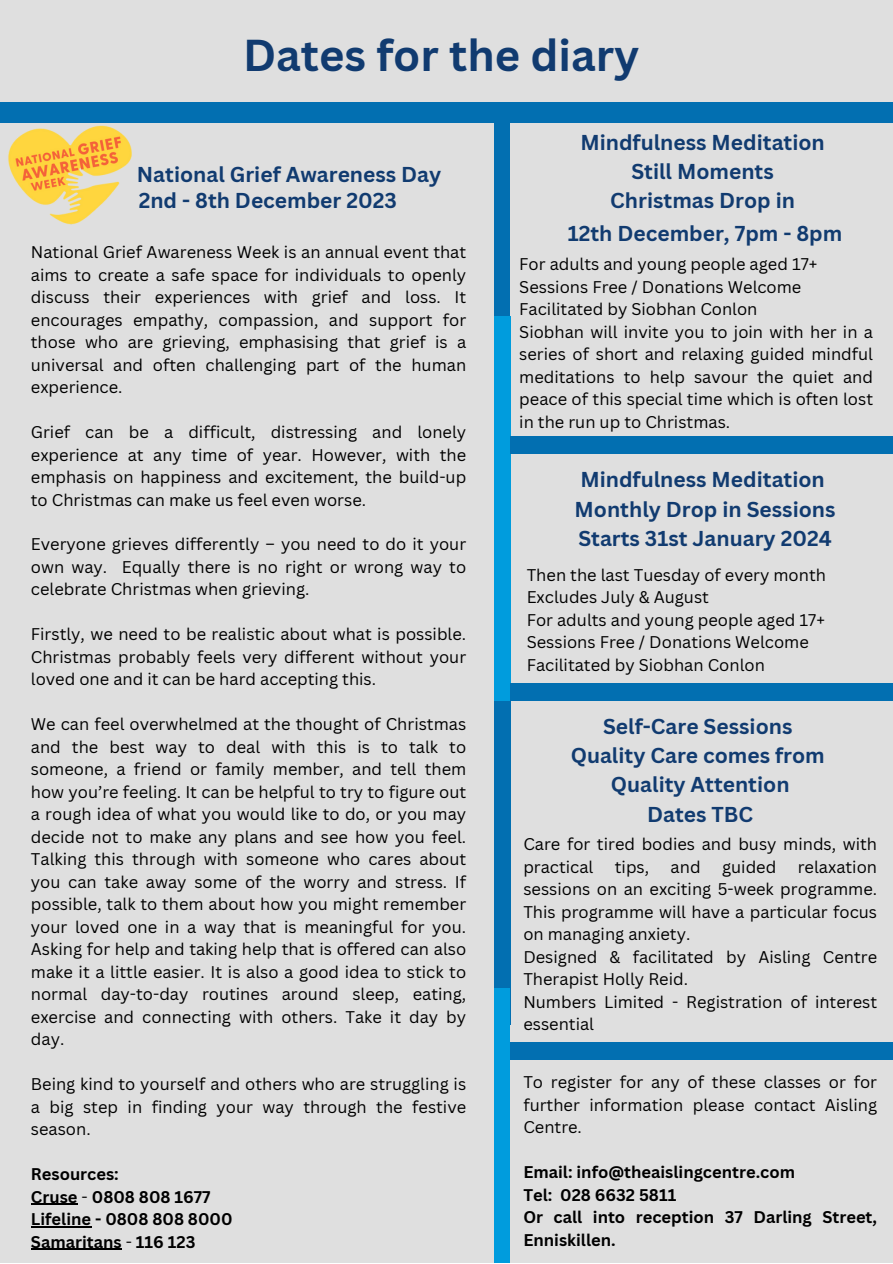
<style>
.page{position:relative;width:893px;height:1264px;background:#fff}
.page>*{position:absolute;margin:0;border:0;box-sizing:border-box;transform-origin:0 0}
.t1{font:700 43.5px "Canva Sans";color:#113b70}
.t2{font:700 21px "Canva Sans";color:#113b70}
.t3{font:16.5px/22.5px "Canva Sans";color:#000;text-align:justify}
.t4{font:700 16.5px/22.5px "Canva Sans";color:#000}
.s1{font-weight:400}
</style>
<div class="page">
<div style="left:0;top:0;width:892px;height:1262px;background:#dfdfdf"></div>
<img style="left:0;top:122px;width:173px;height:103px">
<hr style="left:31px;top:1203px;width:46px;height:1px;background:#000">
<hr style="left:31px;top:1226px;width:60px;height:1px;background:#000">
<hr style="left:31px;top:1248px;width:91px;height:1px;background:#000">
<div style="left:494px;top:112px;width:16px;height:204px;background:#026fb1"></div>
<div style="left:494px;top:316px;width:16px;height:385px;background:#009cdd"></div>
<div style="left:494px;top:701px;width:16px;height:323px;background:#026fb1"></div>
<div style="left:494px;top:987px;width:16px;height:275px;background:#009cdd"></div>
<div style="left:0;top:102px;width:892px;height:20px;background:#026fb1"></div>
<div style="left:510px;top:436px;width:382px;height:18px;background:#026fb1"></div>
<div style="left:510px;top:683px;width:382px;height:18px;background:#026fb1"></div>
<div style="left:510px;top:1042px;width:382px;height:17px;background:#026fb1"></div>
<p class="t1" style="left:243px;top:25px;width:398px">Dates for the diary</p>
<p class="t2" style="left:137px;top:159px;width:306px">National Grief Awareness Day</p>
<p class="t2" style="left:139px;top:186px;width:259px">2nd - 8th December 2023</p>
<p class="t3" style="left:31px;top:240px;width:437px">National Grief Awareness Week is an annual event that aims to create a safe space for individuals to openly discuss their experiences with grief and loss. It encourages empathy, compassion, and support for those who are grieving, emphasising that grief is a universal and often challenging part of the human experience.</p>
<p class="t3" style="left:31px;top:420px;width:437px">Grief can be a difficult, distressing and lonely experience at any time of year. However, with the emphasis on happiness and excitement, the build-up to Christmas can make us feel even worse.</p>
<p class="t3" style="left:31px;top:533px;width:437px">Everyone grieves differently – you need to do it your own way. Equally there is no right or wrong way to celebrate Christmas when grieving.</p>
<p class="t3" style="left:31px;top:622px;width:437px">Firstly, we need to be realistic about what is possible.<br>Christmas probably feels very different without your loved one and it can be hard accepting this.</p>
<p class="t3" style="left:31px;top:712px;width:437px">We can feel overwhelmed at the thought of Christmas and the best way to deal with this is to talk to someone, a friend or family member, and tell them how you’re feeling. It can be helpful to try to figure out a rough idea of what you would like to do, or you may decide not to make any plans and see how you feel.<br>Talking this through with someone who cares about you can take away some of the worry and stress. If possible, talk to them about how you might remember your loved one in a way that is meaningful for you.<br>Asking for help and taking help that is offered can also make it a little easier. It is also a good idea to stick to normal day-to-day routines around sleep, eating, exercise and connecting with others. Take it day by day.</p>
<p class="t3" style="left:31px;top:1072px;width:437px">Being kind to yourself and others who are struggling is a big step in finding your way through the festive season.</p>
<p class="t4" style="left:31px;top:1162px;width:89px">Resources:</p>
<p class="t4" style="left:31px;top:1184px;width:181px">Cruse <span class="s1">-</span> 0808 808 1677</p>
<p class="t4" style="left:31px;top:1207px;width:203px">Lifeline - 0808 808 8000</p>
<p class="t4" style="left:31px;top:1229px;width:166px">Samaritans <span class="s1">-</span> 116 123</p>
<p class="t2" style="left:580px;top:127px;width:246px">Mindfulness Meditation</p>
<p class="t2" style="left:631px;top:157px;width:144px">Still Moments</p>
<p class="t2" style="left:610px;top:186px;width:186px">Christmas Drop in</p>
<p class="t2" style="left:567px;top:219px;width:276px">12th December, 7pm - 8pm</p>
<p class="t3" style="left:519px;top:252px;width:300px">For adults and young people aged 17+</p>
<p class="t3" style="left:519px;top:275px;width:283px">Sessions Free / Donations Welcome</p>
<p class="t3" style="left:519px;top:297px;width:240px">Facilitated by Siobhan Conlon</p>
<p class="t3" style="left:519px;top:320px;width:355px">Siobhan will invite you to join with her in a series of short and relaxing guided mindful meditations to help savour the quiet and peace of this special time which is often lost in the run up to Christmas.</p>
<p class="t2" style="left:580px;top:465px;width:246px">Mindfulness Meditation</p>
<p class="t2" style="left:574px;top:494px;width:262px">Monthly Drop in Sessions</p>
<p class="t2" style="left:578px;top:523px;width:255px">Starts 31st January 2024</p>
<p class="t3" style="left:526px;top:563px;width:301px">Then the last Tuesday of every month</p>
<p class="t3" style="left:526px;top:586px;width:184px">Excludes July &amp; August</p>
<p class="t3" style="left:526px;top:608px;width:300px">For adults and young people aged 17+</p>
<p class="t3" style="left:526px;top:630px;width:283px">Sessions Free / Donations Welcome</p>
<p class="t3" style="left:526px;top:653px;width:240px">Facilitated by Siobhan Conlon</p>
<p class="t2" style="left:603px;top:711px;width:191px">Self-Care Sessions</p>
<p class="t2" style="left:570px;top:740px;width:255px">Quality Care comes from</p>
<p class="t2" style="left:611px;top:770px;width:180px">Quality Attention</p>
<p class="t2" style="left:647px;top:799px;width:108px">Dates TBC</p>
<p class="t3" style="left:523px;top:832px;width:355px">Care for tired bodies and busy minds, with practical</p>
<p class="t3" style="left:523px;top:855px;width:355px;text-indent:274px">relaxation sessions on an exciting 5-week programme.<br>This programme will have a particular focus on managing anxiety.</p>
<p class="t3" style="left:523px;top:945px;width:355px">Designed &amp; facilitated by Aisling Centre<br>Therapist Holly Reid.</p>
<p class="t3" style="left:523px;top:990px;width:355px">Numbers Limited - Registration of interest essential</p>
<p class="t3" style="left:615px;top:855px;width:36px">tips,</p>
<p class="t3" style="left:670px;top:855px;width:31px">and</p>
<p class="t3" style="left:722px;top:855px;width:56px">guided</p>
<p class="t3" style="left:523px;top:1070px;width:355px">To register for any of these classes or for further information please contact Aisling Centre.</p>
<p class="t4" style="left:523px;top:1160px;width:273px">Email: info@theaislingcentre.com</p>
<p class="t4" style="left:523px;top:1183px;width:154px">Tel: 028 6632 5811</p>
<p class="t4" style="left:523px;top:1205px;width:355px">Or call into reception 37 Darling Street,<br>Enniskillen.</p>
</div>
